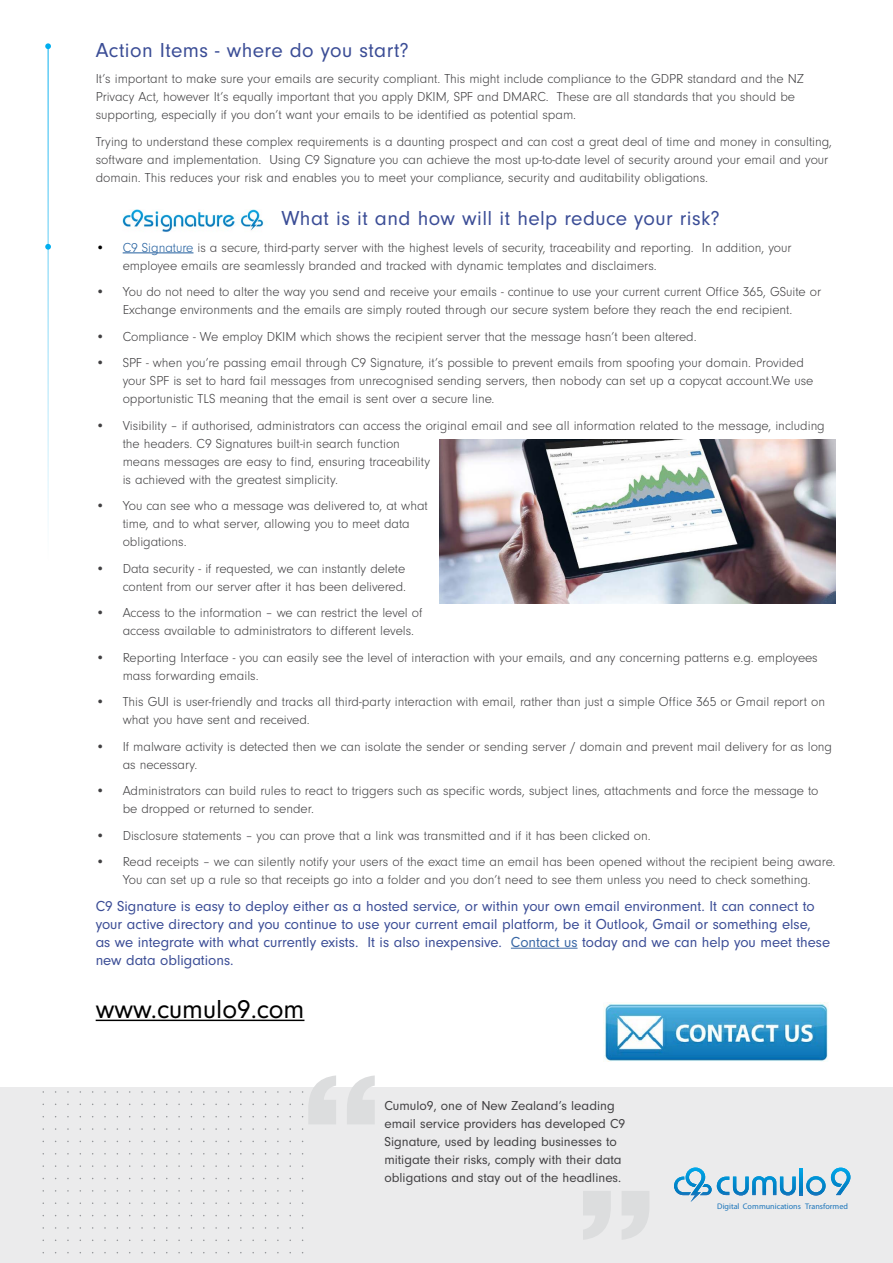
<style>
.page{position:relative;width:893px;height:1263px;background:#fff}
.page>*{position:absolute;margin:0;border:0;box-sizing:border-box;transform-origin:0 0}
.t1{font:27px "Neuzeit Gro";color:#000}
.t2{font:21px "Neuzeit Gro";letter-spacing:.02em;color:#3b4d96}
.t3{font:15px/18px "Neuzeit Gro";color:#3b4d96}
.t4{font:300 13.5px/18px "Neuzeit Gro";color:#414042}
.t5{font:13.5px/18px "Neuzeit Gro";color:#414042}
.t6{font:8.1px "Myriad Pro";color:#1c75ba}
.s1{color:#000}
.s2{color:#215e9e}
.s3{color:#3a68a5}
</style>
<div class="page">
<div style="left:0;top:1087px;width:893px;height:176px;background:#ebebec"></div>
<hr style="left:123px;top:253px;width:70px;height:1px;background:#215e9e">
<hr style="left:511px;top:948px;width:66px;height:1px;background:#3a68a5">
<hr style="left:96px;top:1020px;width:208px;height:1px;background:#000">
<svg style="left:302px;top:1075px;width:73px;height:55px"></svg>
<svg style="left:583px;top:1191px;width:66px;height:49px"></svg>
<svg style="left:799px;top:1168px;width:4px;height:27px"></svg>
<svg style="left:806px;top:1167px;width:44px;height:28px"></svg>
<svg style="left:674px;top:1167px;width:122px;height:35px"></svg>
<hr style="left:48px;top:46px;width:1px;height:518px;background:#00aeef">
<svg style="left:45px;top:43px;width:6px;height:6px"></svg>
<svg style="left:45px;top:244px;width:6px;height:6px"></svg>
<img style="left:439px;top:439px;width:397px;height:165px">
<img style="left:122px;top:210px;width:142px;height:22px">
<img style="left:604px;top:1003px;width:224px;height:58px">
<h2 class="t2" style="left:96px;top:38px;width:315px">Action Items - where do you start?</h2>
<p class="t4" style="left:96px;top:70px;width:710px">It’s important to make sure your emails are security compliant. This might include compliance to the GDPR standard and the NZ<br>Privacy Act, however It’s equally important that you apply DKIM, SPF and DMARC. These are all standards that you should be supporting, especially if you don’t want your emails to be identified as potential spam.</p>
<p class="t4" style="left:96px;top:132px;width:738px">Trying to understand these complex requirements is a daunting prospect and can cost a great deal of time and money in consulting, software and implementation. Using C9 Signature you can achieve the most up-to-date level of security around your email and your domain. This reduces your risk and enables you to meet your compliance, security and auditability obligations.</p>
<h2 class="t2" style="left:281px;top:207px;width:440px">What is it and how will it help reduce your risk?</h2>
<p class="t4" style="left:123px;top:238px;width:670px;text-indent:-27px"><span class="s1">•</span> <span class="s2">C9 Signature</span> is a secure, third-party server with the highest levels of security, traceability and reporting. In addition, your employee emails are seamlessly branded and tracked with dynamic templates and disclaimers.</p>
<p class="t4" style="left:96px;top:283px;width:727px;text-align:center">• You do not need to alter the way you send and receive your emails - continue to use your current current Office 365, GSuite or<br>Exchange environments and the emails are simply routed through our secure system before they reach the end recipient.</p>
<p class="t4" style="left:96px;top:327px;width:602px">• Compliance - We employ DKIM which shows the recipient server that the message hasn’t been altered.</p>
<p class="t4" style="left:123px;top:354px;width:692px;text-indent:-27px">• SPF - when you’re passing email through C9 Signature, it’s possible to prevent emails from spoofing your domain. Provided your SPF is set to hard fail messages from unrecognised sending servers, then nobody can set up a copycat account.We use opportunistic TLS meaning that the email is sent over a secure line.</p>
<p class="t4" style="left:123px;top:416px;width:704px;text-indent:-27px">• Visibility – if authorised, administrators can access the original email and see all information related to the message, including the headers. C9 Signatures built-in search function<br>means messages are easy to find, ensuring traceability<br>is achieved with the greatest simplicity.</p>
<p class="t4" style="left:123px;top:497px;width:307px;text-indent:-27px">• You can see who a message was delivered to, at what time, and to what server, allowing you to meet data obligations.</p>
<p class="t4" style="left:96px;top:559px;width:312px;text-align:right">• Data security - if requested, we can instantly delete content from our server after it has been delivered.</p>
<p class="t4" style="left:123px;top:604px;width:301px;text-indent:-27px">• Access to the information – we can restrict the level of access available to administrators to different levels.</p>
<p class="t4" style="left:123px;top:648px;width:697px;text-indent:-27px">• Reporting Interface - you can easily see the level of interaction with your emails, and any concerning patterns e.g. employees mass forwarding emails.</p>
<p class="t4" style="left:123px;top:693px;width:704px;text-indent:-27px">• This GUI is user-friendly and tracks all third-party interaction with email, rather than just a simple Office 365 or Gmail report on what you have sent and received.</p>
<p class="t4" style="left:123px;top:737px;width:711px;text-indent:-27px">• If malware activity is detected then we can isolate the sender or sending server / domain and prevent mail delivery for as long as necessary.</p>
<p class="t4" style="left:123px;top:782px;width:697px;text-indent:-27px">• Administrators can build rules to react to triggers such as specific words, subject lines, attachments and force the message to be dropped or returned to sender.</p>
<p class="t4" style="left:96px;top:826px;width:557px">• Disclosure statements – you can prove that a link was transmitted and if it has been clicked on.</p>
<p class="t4" style="left:96px;top:853px;width:741px;text-align:center">• Read receipts – we can silently notify your users of the exact time an email has been opened without the recipient being aware.<br>You can set up a rule so that receipts go into a folder and you don’t need to see them unless you need to check something.</p>
<p class="t3" style="left:96px;top:897px;width:736px">C9 Signature is easy to deploy either as a hosted service, or within your own email environment. It can connect to your active directory and you continue to use your current email platform, be it Outlook, Gmail or something else,<br>as we integrate with what currently exists. It is also inexpensive. <span class="s3">Contact us</span> today and we can help you meet these new data obligations.</p>
<h1 class="t1" style="left:96px;top:994px;width:210px">www.cumulo9.com</h1>
<p class="t5" style="left:384px;top:1096px;width:242px">Cumulo9, one of New Zealand’s leading email service providers has developed C9<br>Signature, used by leading businesses to mitigate their risks, comply with their data obligations and stay out of the headlines.</p>
<p class="t6" style="left:717px;top:1201px;width:132px">Digital Communications Transformed</p>
</div>
